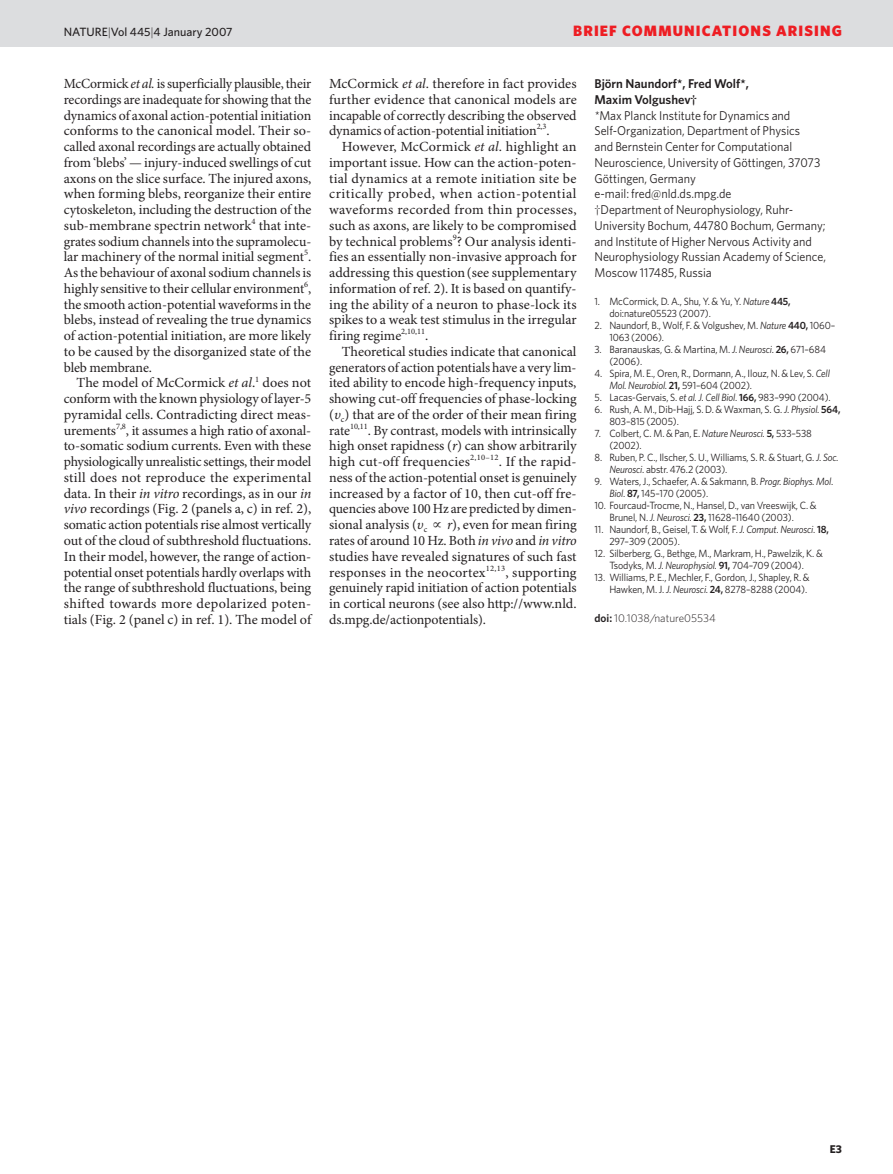
<style>
.page{position:relative;width:893px;height:1174px;background:#fff}
.page>*{position:absolute;margin:0;border:0;box-sizing:border-box;transform-origin:0 0}
.t1{font:900 15px "Whitney";letter-spacing:.075em;color:#ee1d23}
.t2{font:13.95px/15.8px "Minion Pro";letter-spacing:-.005em;color:#231f20;text-align:justify}
.t3{font:12.75px/15.8px "Whitney";color:#231f20;scale:.95 1}
.t4{font:500 12px "Whitney";color:#231f20}
.t5{font:300 11.25px "Whitney";color:#231f20}
.t6{font:700 11.25px "Whitney";color:#231f20}
.t7{font:10.5px/12px "Whitney";letter-spacing:-.01em;color:#231f20;scale:.95 1}
.s1{font-weight:300}
.s2{font-style:italic}
.s3{font-weight:600}
</style>
<div class="page">
<div style="left:0;top:0;width:893px;height:47px;background:#dcdddf"></div>
<p class="t4" style="left:64px;top:27px;width:170px">NATURE<span class="s1">|</span>Vol 445<span class="s1">|</span>4 January 2007</p>
<p class="t1" style="left:573px;top:25px;width:270px">BRIEF COMMUNICATIONS ARISING</p>
<p class="t2" style="left:64px;top:77px;width:249px">McCormick <span class="s2">et al.</span> is superficially plausible, their recordings are inadequate for showing that the dynamics of axonal action-potential initiation conforms to the canonical model. Their so&shy;called axonal recordings are actually obtained from ‘blebs’ — injury-induced swellings of cut axons on the slice surface. The injured axons, when forming blebs, reorganize their entire cytoskeleton, including the destruction of the sub-membrane spectrin network<sup>4</sup> that inte&shy;grates sodium channels into the supramolecu&shy;lar machinery of the normal initial segment<sup>5</sup>.<br>As the behaviour of axonal sodium channels is highly sensitive to their cellular environment<sup>6</sup>, the smooth action-potential waveforms in the blebs, instead of revealing the true dynamics of action-potential initiation, are more likely to be caused by the disorganized state of the bleb membrane.</p>
<p class="t2" style="left:64px;top:376px;width:249px;text-indent:13px">The model of McCormick <span class="s2">et al</span>.<sup>1</sup> does not conform with the known physiology of layer-5 pyramidal cells. Contradicting direct meas&shy;urements<sup>7,8</sup>, it assumes a high ratio of axonal&shy;to-somatic sodium currents. Even with these physiologically unrealistic settings, their model still does not reproduce the experimental data. In their <span class="s2">in vitro</span> recordings, as in our <span class="s2">in vivo</span> recordings (Fig. 2 (panels a, c) in ref. 2), somatic action potentials rise almost vertically out of the cloud of subthreshold fluctuations.<br>In their model, however, the range of action&shy;potential onset potentials hardly overlaps with the range of subthreshold fluctuations, being shifted towards more depolarized poten&shy;tials (Fig. 2 (panel c) in ref. 1). The model of</p>
<p class="t2" style="left:329px;top:77px;width:249px">McCormick <span class="s2">et al</span>. therefore in fact provides further evidence that canonical models are incapable of correctly describing the observed dynamics of action-potential initiation<sup>2,3</sup>.</p>
<p class="t2" style="left:329px;top:140px;width:249px;text-indent:13px">However, McCormick <span class="s2">et al</span>. highlight an important issue. How can the action-poten&shy;tial dynamics at a remote initiation site be critically probed, when action-potential waveforms recorded from thin processes, such as axons, are likely to be compromised by technical problems<sup>9</sup>? Our analysis identi&shy;fies an essentially non-invasive approach for addressing this question(see supplementary information of ref. 2). It is based on quantify&shy;ing the ability of a neuron to phase-lock its spikes to a weak test stimulus in the irregular firing regime<sup>2,10,11</sup>.</p>
<p class="t2" style="left:329px;top:345px;width:249px;text-indent:13px">Theoretical studies indicate that canonical generators of action potentials have a very lim&shy;ited ability to encode high-frequency inputs, showing cut-off frequencies of phase-locking (<span class="s2">υ</span><sub>c</sub>) that are of the order of their mean firing rate<sup>10,11</sup>. By contrast, models with intrinsically high onset rapidness (<span class="s2">r</span>) can show arbitrarily high cut-off frequencies<sup>2,10–12</sup>. If the rapid&shy;ness of the action-potential onset is genuinely increased by a factor of 10, then cut-off fre&shy;quencies above 100 Hz are predicted by dimen&shy;sional analysis (<span class="s2">υ</span><sub>c</sub></p>
<p class="t2" style="left:329px;top:518px;width:249px;text-indent:118px"><span class="s2">r</span>), even for mean firing rates of around 10 Hz. Both <span class="s2">in vivo</span> and <span class="s2">in vitro </span>studies have revealed signatures of such fast responses in the neocortex<sup>12,13</sup>, supporting genuinely rapid initiation of action potentials in cortical neurons (see also http://www.nld. ds.mpg.de/actionpotentials).</p>
<p class="t3" style="left:594px;top:77px;width:245px"><span class="s3">Björn Naundorf*, Fred Wolf*,<br>Maxim Volgushev†<br></span><span class="s2">*</span>Max Planck Institute for Dynamics and Self-Organization, Department of Physics<br>and Bernstein Center for Computational Neuroscience, University of Göttingen, 37073<br>Göttingen, Germany<br>e-mail: fred@nld.ds.mpg.de<br>†Department of Neurophysiology, Ruhr-University Bochum, 44780 Bochum, Germany; and Institute of Higher Nervous Activity and Neurophysiology Russian Academy of Science, Moscow 117485, Russia</p>
<p class="t7" style="left:609px;top:296px;width:192px;text-indent:-15px">1. McCormick, D. A., Shu, Y. &amp; Yu, Y. <span class="s2">Nature</span> <span class="s3">445, </span>doi:nature05523 (2007).</p>
<p class="t7" style="left:609px;top:320px;width:239px;text-indent:-15px">2. Naundorf, B., Wolf, F. &amp; Volgushev, M. <span class="s2">Nature</span> <span class="s3">440,</span> 1060–<br>1063 (2006).</p>
<p class="t7" style="left:609px;top:344px;width:230px;text-indent:-15px">3. Baranauskas, G. &amp; Martina, M. <span class="s2">J. Neurosci.</span> <span class="s3">26,</span> 671–684 (2006).</p>
<p class="t7" style="left:609px;top:368px;width:234px;text-indent:-15px">4. Spira, M. E., Oren, R., Dormann, A., Ilouz, N. &amp; Lev, S. <span class="s2">Cell<br>Mol. Neurobiol.</span> <span class="s3">21,</span> 591–604 (2002).</p>
<p class="t7" style="left:594px;top:392px;width:250px">5. Lacas-Gervais, S. <span class="s2">et al. J. Cell Biol.</span> <span class="s3">166,</span> 983–990 (2004).</p>
<p class="t7" style="left:609px;top:404px;width:245px;text-indent:-15px">6. Rush, A. M., Dib-Hajj, S. D. &amp; Waxman, S. G. <span class="s2">J. Physiol.</span> <span class="s3">564,<br></span>803–815 (2005).</p>
<p class="t7" style="left:609px;top:428px;width:215px;text-indent:-15px">7. Colbert, C. M. &amp; Pan, E. <span class="s2">Nature Neurosci.</span> <span class="s3">5,</span> 533–538 (2002).</p>
<p class="t7" style="left:609px;top:452px;width:243px;text-indent:-15px">8. Ruben, P. C., Ilscher, S. U., Williams, S. R. &amp; Stuart, G. <span class="s2">J. Soc.<br>Neurosci.</span> abstr. 476.2 (2003).</p>
<p class="t7" style="left:609px;top:476px;width:237px;text-indent:-15px">9. Waters, J., Schaefer, A. &amp; Sakmann, B. <span class="s2">Progr. Biophys. Mol.<br>Biol.</span> <span class="s3">87,</span> 145–170 (2005).</p>
<p class="t7" style="left:609px;top:500px;width:220px;text-indent:-15px">10. Fourcaud-Trocme, N., Hansel, D., van Vreeswijk, C. &amp;<br>Brunel, N. <span class="s2">J. Neurosci.</span> <span class="s3">23,</span> 11628–11640 (2003).</p>
<p class="t7" style="left:609px;top:524px;width:233px;text-indent:-15px">11. Naundorf, B., Geisel, T. &amp; Wolf, F. <span class="s2">J. Comput. Neurosci.</span> <span class="s3">18,<br></span>297–309 (2005).</p>
<p class="t7" style="left:594px;top:548px;width:242px;text-align:center">12. Silberberg, G., Bethge, M., Markram, H., Pawelzik, K. &amp;<br>Tsodyks, M. <span class="s2">J. Neurophysiol.</span> <span class="s3">91,</span> 704–709 (2004).</p>
<p class="t7" style="left:594px;top:572px;width:228px;text-align:right">13. Williams, P. E., Mechler, F., Gordon, J., Shapley, R. &amp;<br>Hawken, M. J. <span class="s2">J. Neurosci.</span> <span class="s3">24,</span> 8278–8288 (2004).</p>
<p class="t5" style="left:594px;top:613px;width:123px"><span class="s3">doi:</span> 10.1038/nature05534</p>
<p class="t6" style="left:830px;top:1144px;width:14px">E3</p>
</div>
